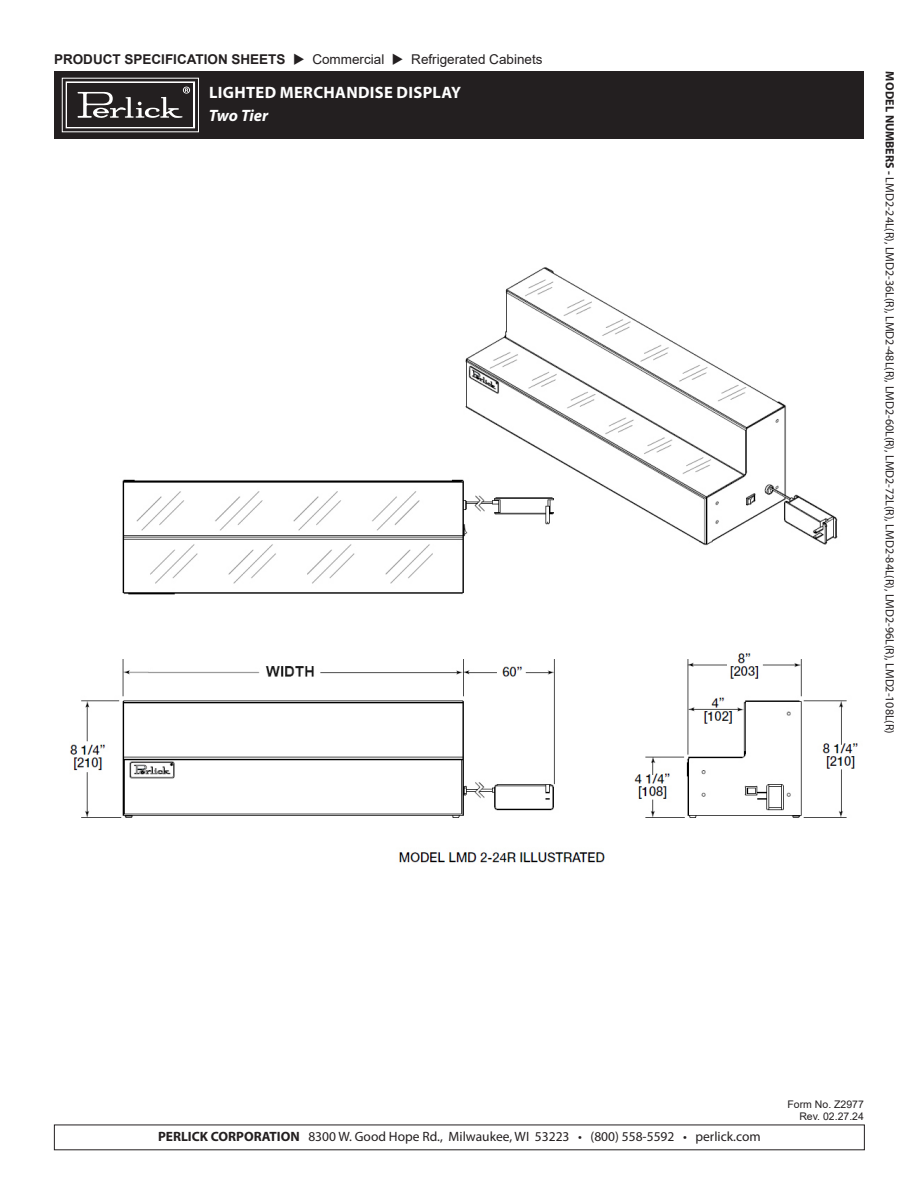
<style>
.page{position:relative;width:918px;height:1188px;background:#fff}
.page>*{position:absolute;margin:0;border:0;box-sizing:border-box;transform-origin:0 0}
.t1{font:700 16.5px/22.5px "Myriad Pro";letter-spacing:.02em;color:#fff}
.t2{font:13.5px "Myriad Pro";color:#231f20}
.t3{font:13.5px "Arial";color:#231f20}
.t4{font:12px "Myriad Pro";color:#231f20}
.t5{font:10.5px/12.6px "Arial";color:#231f20;text-align:right}
.s1{font-weight:700}
.s2{font-style:italic}
</style>
<div class="page">
<img style="left:70px;top:267px;width:788px;height:596px">
<div style="left:54px;top:71px;width:810px;height:68px;background:#231f20"></div>
<svg style="left:65px;top:81px;width:131px;height:48px"></svg>
<p class="t3" style="left:54px;top:50px;width:490px"><span class="s1">PRODUCT SPECIFICATION SHEETS</span> ◆ Commercial ◆ Refrigerated Cabinets</p>
<p class="t1" style="left:209px;top:81px;width:254px">LIGHTED MERCHANDISE DISPLAY<br><span class="s2">Two Tier</span></p>
<p class="t4" style="left:897px;top:71px;width:664px;rotate:90deg"><span class="s1">MODEL NUMBERS -</span> LMD2-24L(R), LMD2-36L(R), LMD2-48L(R), LMD2-60L(R), LMD2-72L(R), LMD2-84L(R), LMD2-96L(R), LMD2-108L(R)</p>
<p class="t2" style="left:158px;top:1128px;width:604px"><span class="s1">PERLICK CORPORATION</span> 8300 W. Good Hope Rd., Milwaukee, WI 53223 • (800) 558-5592 • perlick.com</p>
<p class="t5" style="left:788px;top:1098px;width:78px">Form No. Z2977<br>Rev. 02.27.24</p>
</div>
